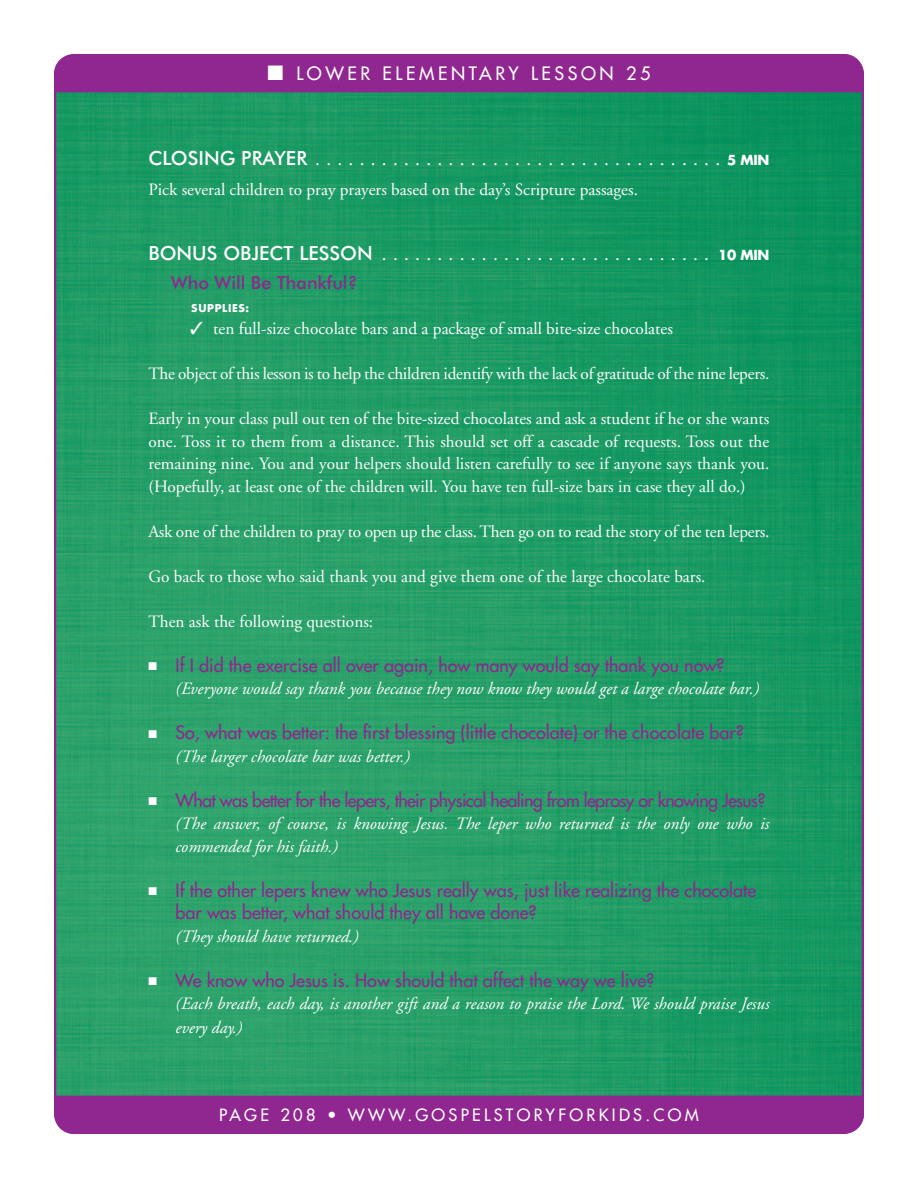
<style>
.page{position:relative;width:918px;height:1188px;background:#fff}
.page>*{position:absolute;margin:0;border:0;box-sizing:border-box;transform-origin:0 0}
.SUB_1{font:19.5px "Adobe Garamond";color:#fff}
.t1{font:18px/22.5px "Futura";color:#90268f}
.t2{font:18px "Futura";letter-spacing:-.035em;color:#90268f}
.t3{font:18px "Futura";letter-spacing:.2em;color:#fff}
.LS_Subhead_2{font:500 18px "Futura BT";color:#90268f}
.TXT{font:17.25px/22.5px "Adobe Garamond";color:#fff;text-align:justify}
.Bulleted_Answer{font:italic 17.25px/22.5px "Adobe Garamond";color:#fff}
.t4{font:16.5px "Futura";letter-spacing:.2em;color:#fff}
.LS_Supply_List_Inden{font:700 10.5px "Futura";letter-spacing:.06em;color:#fff}
.s1{font-family:"Futura BT";font-weight:500}
.s2{font-family:"Futura";font-weight:700;font-size:13.5px}
.s3{color:#fff}
</style>
<div class="page">
<img style="left:57px;top:92px;width:804px;height:1004px">
<div style="left:54px;top:54px;width:810px;height:38px;background:#90268f"></div>
<div style="left:54px;top:1096px;width:810px;height:38px;background:#90268f"></div>
<p class="t3" style="left:267px;top:62px;width:385px">■ LOWER ELEMENTARY LESSON 25</p>
<p class="SUB_1" style="left:148px;top:149px;width:623px"><span class="s1">CLOSING PRAYER</span>..................................... <span class="s2">5 MIN</span></p>
<p class="TXT" style="left:148px;top:178px;width:491px">Pick several children to pray prayers based on the day’s Scripture passages.</p>
<p class="SUB_1" style="left:148px;top:243px;width:623px"><span class="s1">BONUS OBJECT LESSON</span> .............................. <span class="s2">10 MIN</span></p>
<p class="LS_Subhead_2" style="left:171px;top:272px;width:188px">Who Will Be Thankful?</p>
<p class="LS_Supply_List_Inden" style="left:191px;top:301px;width:60px">SUPPLIES:</p>
<p class="TXT" style="left:190px;top:318px;width:484px">✓ ten full-size chocolate bars and a package of small bite-size chocolates</p>
<p class="TXT" style="left:148px;top:363px;width:622px">The object of this lesson is to help the children identify with the lack of gratitude of the nine lepers.</p>
<p class="TXT" style="left:148px;top:408px;width:622px">Early in your class pull out ten of the bite-sized chocolates and ask a student if he or she wants one. Toss it to them from a distance. This should set off a cascade of requests. Toss out the remaining nine. You and your helpers should listen carefully to see if anyone says thank you. (Hopefully, at least one of the children will. You have ten full-size bars in case they all do.)</p>
<p class="TXT" style="left:148px;top:520px;width:623px">Ask one of the children to pray to open up the class. Then go on to read the story of the ten lepers.</p>
<p class="TXT" style="left:148px;top:565px;width:559px">Go back to those who said thank you and give them one of the large chocolate bars.</p>
<p class="TXT" style="left:148px;top:610px;width:226px">Then ask the following questions:</p>
<p class="t1" style="left:148px;top:654px;width:577px"><span class="s3">■</span> If I did the exercise all over again, how many would say thank you now?</p>
<p class="Bulleted_Answer" style="left:176px;top:678px;width:585px">(Everyone would say thank you because they now know they would get a large chocolate bar.)</p>
<p class="t1" style="left:148px;top:721px;width:597px"><span class="s3">■</span> So, what was better: the first blessing (little chocolate) or the chocolate bar?</p>
<p class="Bulleted_Answer" style="left:176px;top:745px;width:236px">(The larger chocolate bar was better.)</p>
<p class="t2" style="left:148px;top:789px;width:619px"><span class="s3">■</span> What was better for the lepers, their physical healing from leprosy or knowing Jesus?</p>
<p class="Bulleted_Answer" style="left:176px;top:813px;width:595px">(The answer, of course, is knowing Jesus. The leper who returned is the only one who is commended for his faith.)</p>
<p class="t1" style="left:176px;top:879px;width:582px;text-indent:-27px"><span class="s3">■</span> If the other lepers knew who Jesus really was, just like realizing the chocolate bar was better, what should they all have done?</p>
<p class="Bulleted_Answer" style="left:176px;top:925px;width:185px">(They should have returned.)</p>
<p class="t1" style="left:148px;top:969px;width:507px"><span class="s3">■</span> We know who Jesus is. How should that affect the way we live?</p>
<p class="Bulleted_Answer" style="left:176px;top:992px;width:596px;line-height:24px">(Each breath, each day, is another gift and a reason to praise the Lord. We should praise Jesus every day.)</p>
<p class="t4" style="left:219px;top:1105px;width:481px">PAGE 208 • WWW.GOSPELSTORYFORKIDS.COM</p>
</div>
